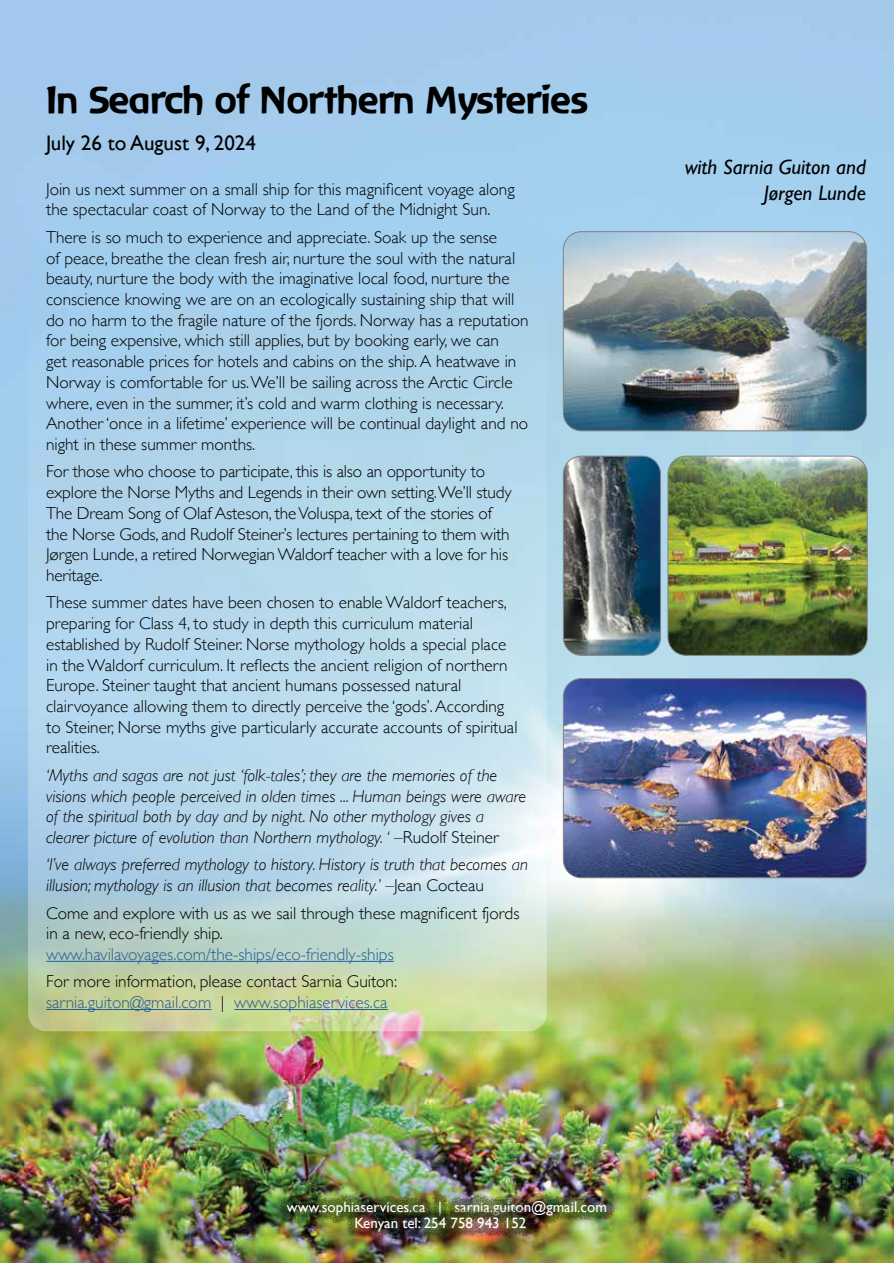
<style>
.page{position:relative;width:894px;height:1263px;background:#fff}
.page>*{position:absolute;margin:0;border:0;box-sizing:border-box;transform-origin:0 0}
.t1{font:36px "Baar Zeitgeist";color:#000}
.t2{font:italic 21px/25.2px "Gill Sans";color:#000;text-align:right}
.t3{font:21px "Gill Sans";color:#000}
.t4{font:300 17.25px/20.7px "Gill Sans";color:#000}
.t5{font:italic 300 17.25px/20.7px "Gill Sans";color:#000}
.t6{font:300 17.25px "Gill Sans";color:#215e9e}
.t7{font:15px/16.2px "Gill Sans";color:#fff}
.t8{font:300 15px "Gill Sans";color:#000}
.s1{font-style:normal}
.s2{color:#215e9e}
</style>
<div class="page">
<img style="left:0;top:0;width:893px;height:1263px">
<svg style="left:28px;top:180px;width:518px;height:851px;background:#b5d6e4"></svg>
<img style="left:563px;top:232px;width:303px;height:199px">
<div style="left:563px;top:231px;width:303px;height:200px;border:1px solid #808285;border-radius:18px"></div>
<img style="left:563px;top:456px;width:97px;height:199px">
<div style="left:563px;top:456px;width:97px;height:199px;border:1px solid #808285;border-radius:18px"></div>
<img style="left:667px;top:456px;width:199px;height:199px">
<div style="left:667px;top:456px;width:200px;height:199px;border:1px solid #808285;border-radius:18px"></div>
<img style="left:563px;top:678px;width:302px;height:199px">
<div style="left:563px;top:678px;width:303px;height:200px;border:1px solid #808285;border-radius:18px"></div>
<hr style="left:46px;top:961px;width:347px;height:1px;background:#215e9e">
<hr style="left:46px;top:1009px;width:165px;height:1px;background:#215e9e">
<hr style="left:234px;top:1009px;width:153px;height:1px;background:#215e9e">
<div style="left:278px;top:1192px;width:337px;height:32px;background:#000;opacity:.5"></div>
<div style="left:347px;top:1209px;width:188px;height:31px;background:#000;opacity:.5"></div>
<h1 class="t1" style="left:46px;top:78px;width:543px">In Search of Northern Mysteries</h1>
<p class="t3" style="left:46px;top:131px;width:211px">July 26 to August 9, 2024</p>
<p class="t4" style="left:46px;top:178px;width:470px">Join us next summer on a small ship for this magnificent voyage along the spectacular coast of Norway to the Land of the Midnight Sun.</p>
<p class="t4" style="left:46px;top:226px;width:484px">There is so much to experience and appreciate. Soak up the sense<br>of peace, breathe the clean fresh air, nurture the soul with the natural beauty, nurture the body with the imaginative local food, nurture the conscience knowing we are on an ecologically sustaining ship that will do no harm to the fragile nature of the fjords. Norway has a reputation for being expensive, which still applies, but by booking early, we can<br>get reasonable prices for hotels and cabins on the ship. A heatwave in Norway is comfortable for us. We’ll be sailing across the Arctic Circle where, even in the summer, it’s cold and warm clothing is necessary.<br>Another ‘once in a lifetime’ experience will be continual daylight and no night in these summer months.</p>
<p class="t4" style="left:46px;top:460px;width:466px">For those who choose to participate, this is also an opportunity to explore the Norse Myths and Legends in their own setting. We’ll study The Dream Song of Olaf Asteson, the Voluspa, text of the stories of the Norse Gods, and Rudolf Steiner’s lectures pertaining to them with Jørgen Lunde, a retired Norwegian Waldorf teacher with a love for his heritage.</p>
<p class="t4" style="left:46px;top:591px;width:473px">These summer dates have been chosen to enable Waldorf teachers, preparing for Class 4, to study in depth this curriculum material established by Rudolf Steiner. Norse mythology holds a special place in the Waldorf curriculum. It reflects the ancient religion of northern Europe. Steiner taught that ancient humans possessed natural clairvoyance allowing them to directly perceive the ‘gods’. According to Steiner, Norse myths give particularly accurate accounts of spiritual realities.</p>
<p class="t5" style="left:46px;top:765px;width:481px">‘Myths and sagas are not just ‘folk-tales’; they are the memories of the visions which people perceived in olden times ... Human beings were aware of the spiritual both by day and by night. No other mythology gives a clearer picture of evolution than Northern mythology. ‘ <span class="s1">–Rudolf Steiner</span></p>
<p class="t5" style="left:46px;top:854px;width:483px">‘I’ve always preferred mythology to history. History is truth that becomes an illusion; mythology is an illusion that becomes reality.’ <span class="s1">–Jean Cocteau</span></p>
<p class="t4" style="left:46px;top:901px;width:474px">Come and explore with us as we sail through these magnificent fjords in a new, eco-friendly ship.</p>
<p class="t6" style="left:46px;top:940px;width:349px">www.havilavoyages.com/the-ships/eco-friendly-ships</p>
<p class="t4" style="left:46px;top:970px;width:352px">For more information, please contact Sarnia Guiton: <span class="s2">sarnia.guiton@gmail.com</span> | <span class="s2">www.sophiaservices.ca</span></p>
<p class="t7" style="left:354px;top:1198px;width:254px;text-indent:-67px">www.sophiaservices.ca | sarnia.guiton@gmail.com<br>Kenyan tel: 254 758 943 152</p>
<p class="t2" style="left:684px;top:155px;width:183px">with Sarnia Guiton and<br>Jørgen Lunde</p>
<p class="t8" style="left:839px;top:1168px;width:27px">pg 1</p>
</div>
